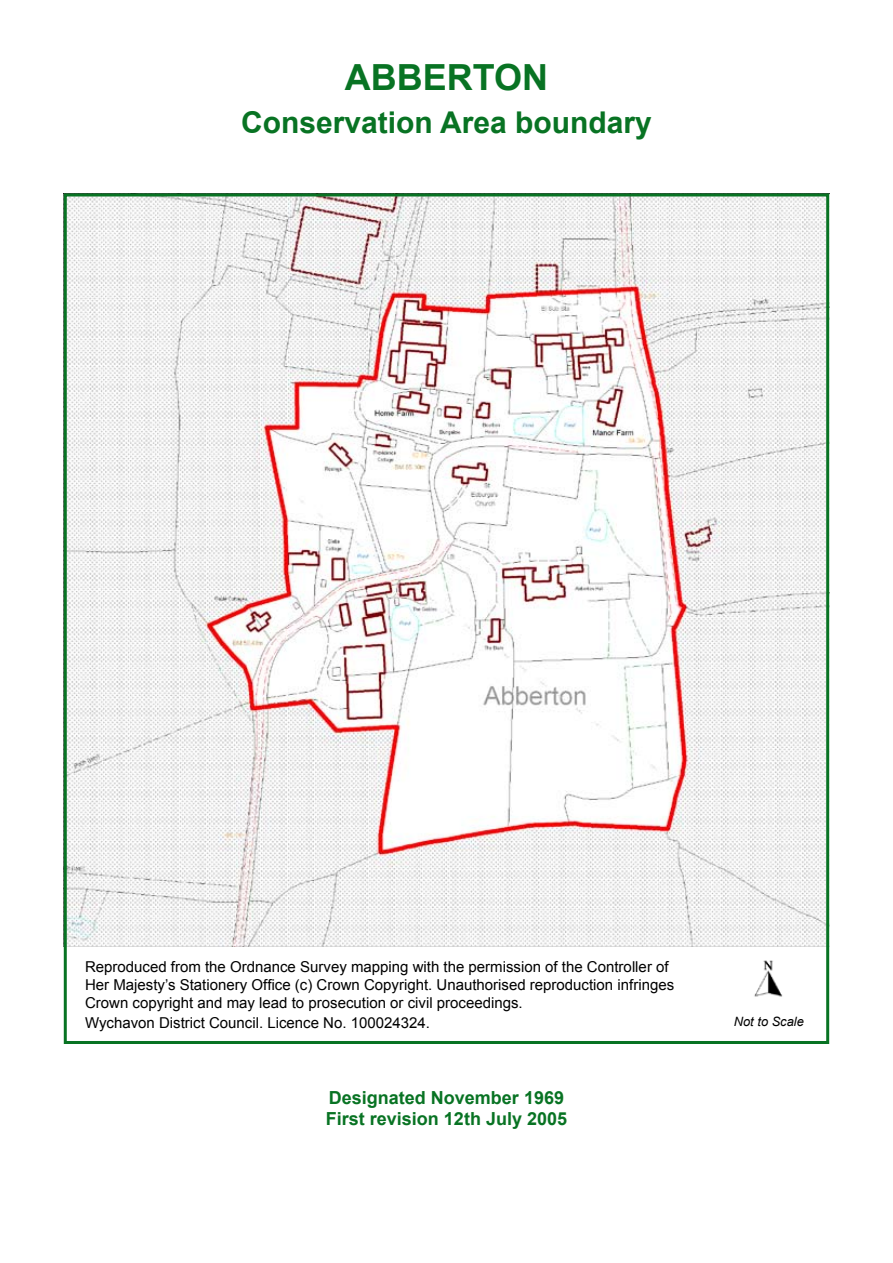
<style>
.page{position:relative;width:893px;height:1263px;background:#fff}
.page>*{position:absolute;margin:0;border:0;box-sizing:border-box;transform-origin:0 0}
.t1{font:700 36px "Arial";color:#087323}
.t2{font:700 30px "Arial";color:#087323}
.t3{font:700 18px/21.6px "Arial";color:#087323}
.t4{font:15px/18px "Arial";color:#000}
.t5{font:italic 12.9px "Arial";color:#000}
</style>
<div class="page">
<img style="left:754px;top:960px;width:29px;height:37px">
<hr style="left:65px;top:946px;width:763px;height:1px;background:#000">
<img style="left:68px;top:197px;width:757px;height:749px">
<h1 class="t1" style="left:345px;top:54px;width:205px">Abberton</h1>
<h2 class="t2" style="left:241px;top:103px;width:412px">Conservation Area boundary</h2>
<p class="t4" style="left:85px;top:958px;width:591px">Reproduced from the Ordnance Survey mapping with the permission of the Controller of<br>Her Majesty’s Stationery Office (c) Crown Copyright. Unauthorised reproduction infringes<br>Crown copyright and may lead to prosecution or civil proceedings.</p>
<p class="t4" style="left:85px;top:1014px;width:346px">Wychavon District Council. Licence No. 100024324.</p>
<p class="t3" style="left:326px;top:1087px;width:243px">Designated November 1969<br>First revision 12th July 2005</p>
<p class="t5" style="left:734px;top:1013px;width:71px">Not to Scale</p>
</div>
